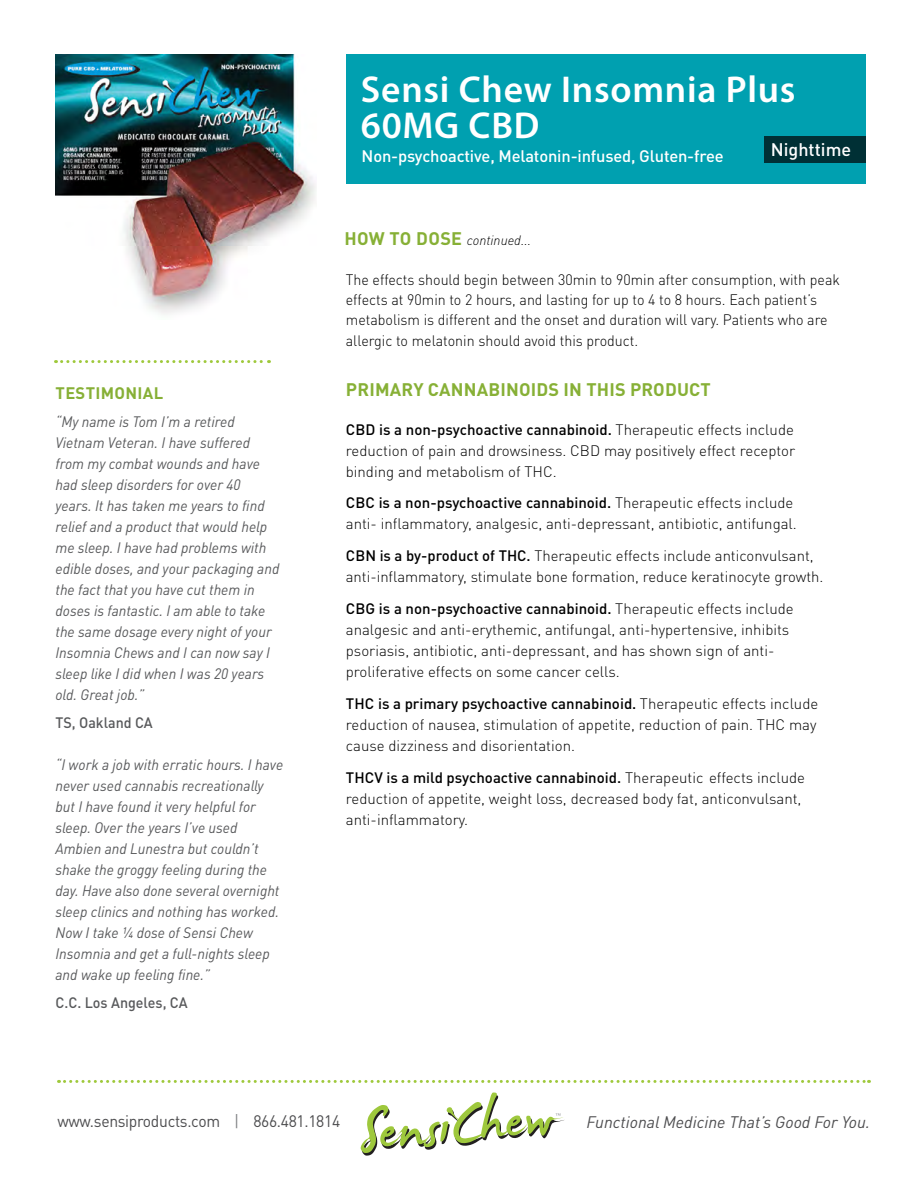
<style>
.page{position:relative;width:918px;height:1188px;background:#fff}
.page>*{position:absolute;margin:0;border:0;box-sizing:border-box;transform-origin:0 0}
.t1{font:600 37.5px/36px "Myriad Pro";letter-spacing:.02em;color:#fff}
.t2{font:700 18px "DIN Pro";letter-spacing:.01em;color:#87b036}
.t3{font:500 18px "DIN Pro";color:#fff}
.t4{font:500 16.5px "DIN Pro";letter-spacing:-.01em;color:#fff}
.t5{font:italic 16.5px "DIN Pro";color:#4d4d4f}
.t6{font:16.5px "DIN Pro";letter-spacing:-.02em;color:#4d4d4f;scale:.95 1}
.t7{font:700 16.5px "DIN Pro";letter-spacing:.02em;color:#87b036}
.t8{font:300 15px/21px "DIN Pro";color:#000}
.t9{font:italic 15px/21px "DIN Pro";color:#58595b;scale:.95 1}
.t10{font:300 15px/20.5px "DIN Pro";color:#000;scale:.95 1}
.t11{font:500 15px "DIN Pro";color:#58595b;scale:.95 1}
.t12{font:italic 300 13.5px "DIN Pro";color:#000}
.s1{font-weight:700;font-style:normal;font-size:18px;color:#87b036}
.s2{font-weight:500}
.s3{color:#808285}
</style>
<div class="page">
<img style="left:56px;top:54px;width:260px;height:261px">
<div style="left:346px;top:54px;width:520px;height:130px;background:#00a0b0"></div>
<div style="left:764px;top:136px;width:102px;height:27px;background:#003035"></div>
<svg style="left:56px;top:360px;width:213px;height:3px"></svg>
<svg style="left:58px;top:1080px;width:811px;height:3px"></svg>
<svg style="left:361px;top:1092px;width:203px;height:64px"></svg>
<h1 class="t1" style="left:361px;top:70px;width:436px">Sensi Chew Insomnia Plus<br>60MG CBD</h1>
<p class="t4" style="left:362px;top:143px;width:364px">Non-psychoactive, Melatonin-infused, Gluten-free</p>
<p class="t3" style="left:771px;top:135px;width:82px">Nighttime</p>
<p class="t7" style="left:56px;top:380px;width:109px">TESTIMONIAL</p>
<p class="t9" style="left:56px;top:410px;width:237px">“My name is Tom I’m a retired<br>Vietnam Veteran. I have suffered from my combat wounds and have had sleep disorders for over 40 years. It has taken me years to find relief and a product that would help me sleep. I have had problems with edible doses, and your packaging and the fact that you have cut them in doses is fantastic. I am able to take the same dosage every night of your<br>Insomnia Chews and I can now say I sleep like I did when I was 20 years old. Great job.”</p>
<p class="t11" style="left:56px;top:710px;width:104px">TS, Oakland CA</p>
<p class="t9" style="left:56px;top:752px;width:241px">“I work a job with erratic hours. I have never used cannabis recreationally but I have found it very helpful for sleep. Over the years I’ve used Ambien and Lunestra but couldn’t shake the groggy feeling during the day. Have also done several overnight sleep clinics and nothing has worked.<br>Now I take ¼ dose of Sensi Chew Insomnia and get a full-nights sleep and wake up feeling fine.”</p>
<p class="t11" style="left:56px;top:990px;width:141px">C.C. Los Angeles, CA</p>
<p class="t12" style="left:344px;top:230px;width:188px"><span class="s1">HOW TO DOSE</span> continued...</p>
<p class="t10" style="left:346px;top:268px;width:522px">The effects should begin between 30min to 90min after consumption, with peak effects at 90min to 2 hours, and lasting for up to 4 to 8 hours. Each patient’s metabolism is different and the onset and duration will vary. Patients who are allergic to melatonin should avoid this product.</p>
<p class="t2" style="left:346px;top:375px;width:366px">PRIMARY CANNABINOIDS IN THIS PRODUCT</p>
<p class="t8" style="left:346px;top:417px;width:451px;text-align:justify"><span class="s2">CBD is a non-psychoactive cannabinoid.</span> Therapeutic effects include reduction of pain and drowsiness. CBD may positively effect receptor binding and metabolism of THC.</p>
<p class="t8" style="left:346px;top:491px;width:453px"><span class="s2">CBC is a non-psychoactive cannabinoid.</span> Therapeutic effects include anti- inflammatory, analgesic, anti-depressant, antibiotic, antifungal.</p>
<p class="t8" style="left:346px;top:544px;width:479px"><span class="s2">CBN is a by-product of THC.</span> Therapeutic effects include anticonvulsant, anti-inflammatory, stimulate bone formation, reduce keratinocyte growth.</p>
<p class="t8" style="left:346px;top:597px;width:449px"><span class="s2">CBG is a non-psychoactive cannabinoid.</span> Therapeutic effects include analgesic and anti-erythemic, antifungal, anti-hypertensive, inhibits psoriasis, antibiotic, anti-depressant, and has shown sign of anti&shy;proliferative effects on some cancer cells.</p>
<p class="t8" style="left:346px;top:692px;width:474px"><span class="s2">THC is a primary psychoactive cannabinoid.</span> Therapeutic effects include reduction of nausea, stimulation of appetite, reduction of pain. THC may cause dizziness and disorientation.</p>
<p class="t8" style="left:346px;top:765px;width:461px"><span class="s2">THCV is a mild psychoactive cannabinoid.</span> Therapeutic effects include reduction of appetite, weight loss, decreased body fat, anticonvulsant, anti-inflammatory.</p>
<p class="t6" style="left:57px;top:1108px;width:299px">www.sensiproducts.com <span class="s3">|</span> 866.481.1814</p>
<p class="t5" style="left:586px;top:1109px;width:285px">Functional Medicine That’s Good For You.</p>
</div>
